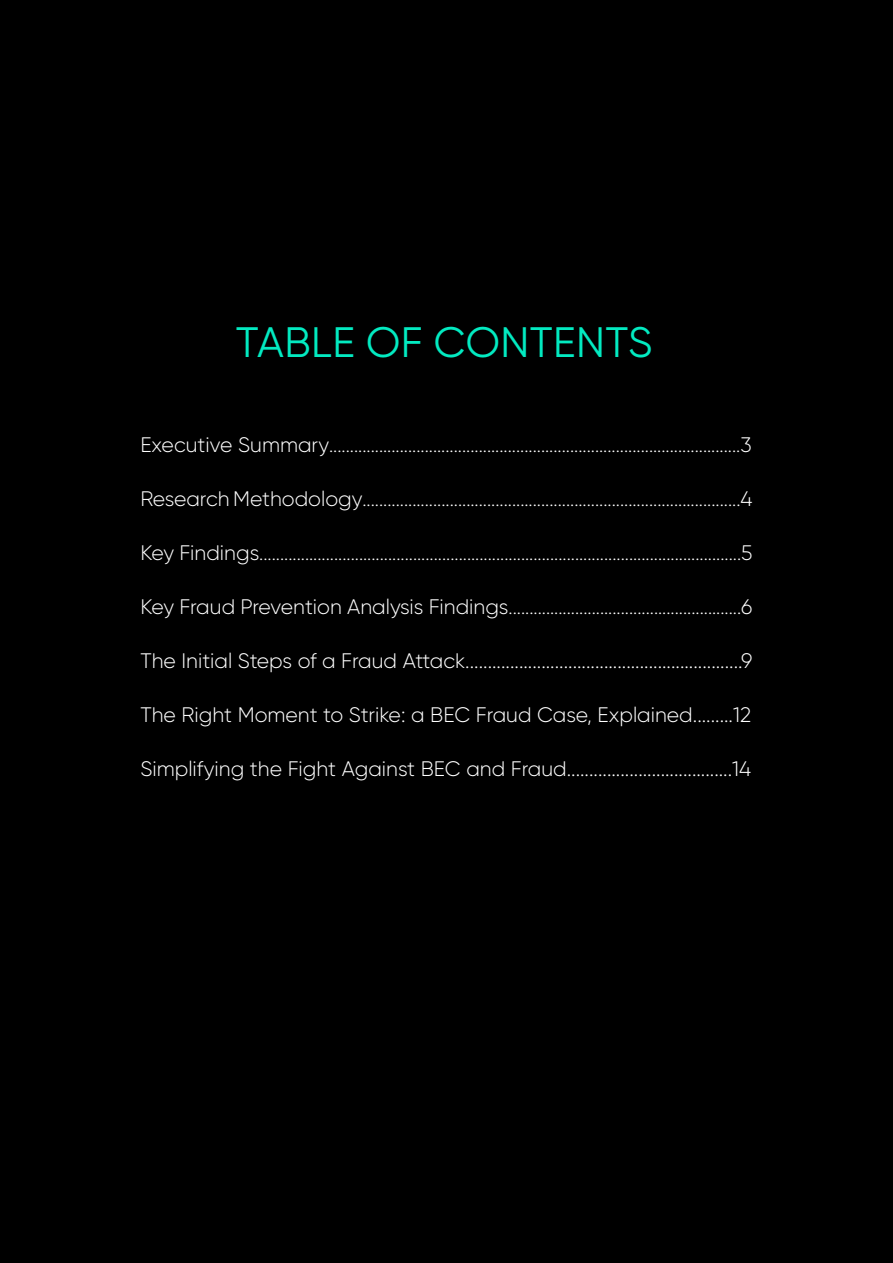
<style>
.page{position:relative;width:893px;height:1263px;background:#000}
.page>*{position:absolute;margin:0;border:0;box-sizing:border-box;transform-origin:0 0}
.t1{font:42.6px "Gilroy";letter-spacing:.01em;color:#03eac1}
.t2{font:300 21px "Gilroy";color:#fff}
.t3{font:300 19.5px "Gilroy";color:#fff}
.s1{font-size:21px}
</style>
<div class="page">
<h1 class="t1" style="left:236px;top:316px;width:418px">TABLE OF CONTENTS</h1>
<p class="t3" style="left:140px;top:433px;width:613px"><span class="s1">Executive Summary</span>...................................................................................................<span class="s1">3</span></p>
<p class="t3" style="left:140px;top:487px;width:613px"><span class="s1">Research Methodology</span>...........................................................................................<span class="s1">4</span></p>
<p class="t3" style="left:140px;top:541px;width:614px"><span class="s1">Key Findings</span>....................................................................................................................<span class="s1">5</span></p>
<p class="t3" style="left:140px;top:595px;width:614px"><span class="s1">Key Fraud Prevention Analysis Findings</span>........................................................<span class="s1">6</span></p>
<p class="t2" style="left:140px;top:647px;width:613px">The Initial Steps of a Fraud Attack..............................................................9</p>
<p class="t2" style="left:140px;top:701px;width:612px">The Right Moment to Strike: a BEC Fraud Case, Explained.........12</p>
<p class="t2" style="left:140px;top:755px;width:612px">Simplifying the Fight Against BEC and Fraud.....................................14</p>
</div>
